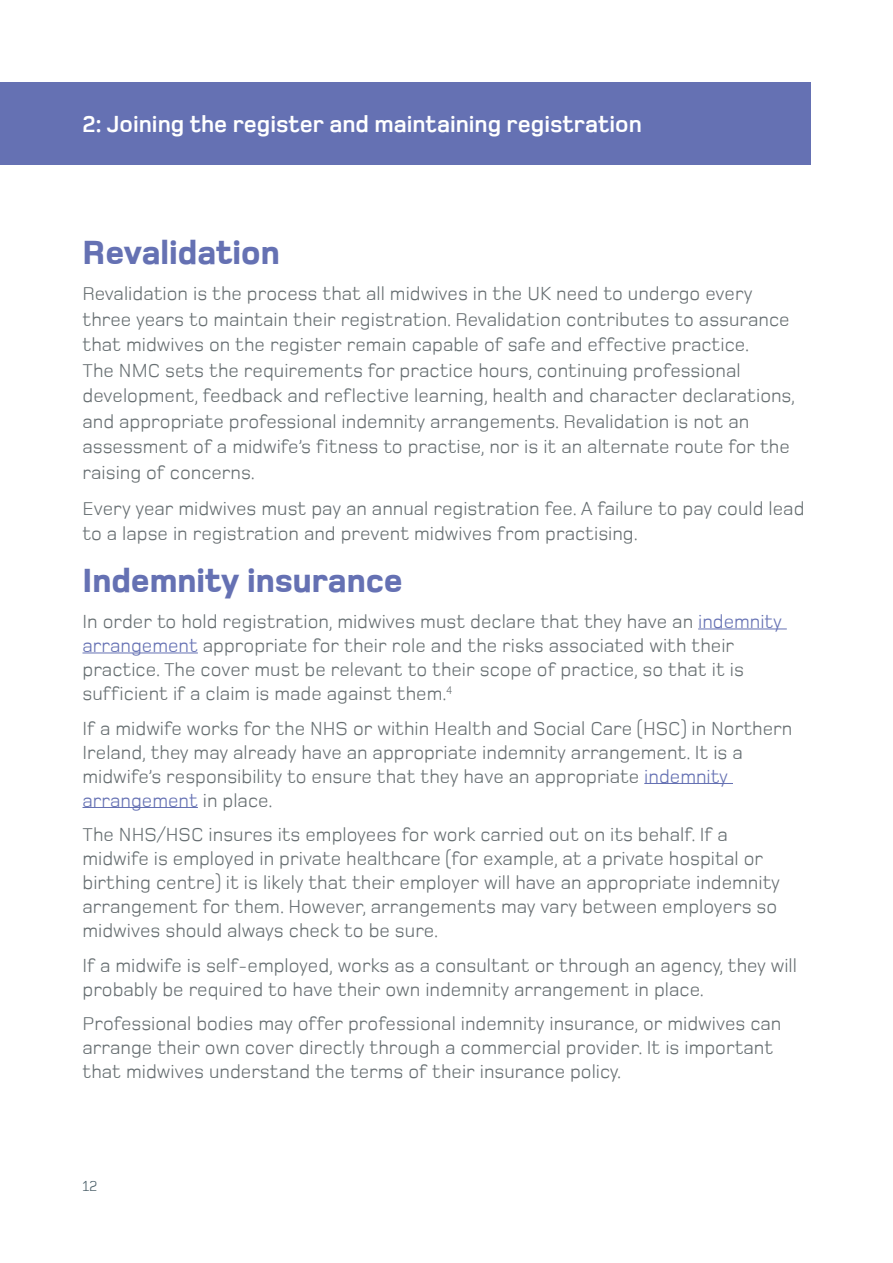
<style>
.page{position:relative;width:893px;height:1263px;background:#fff}
.page>*{position:absolute;margin:0;border:0;box-sizing:border-box;transform-origin:0 0}
.t1{font:800 34.5px "Foundry Monoline";color:#6571b3}
.t2{font:700 24px "Foundry Monoline";color:#fff}
.t3{font:19.5px/24px "Foundry Monoline";color:#666e71}
.t4{font:15px "Foundry Monoline";color:#475c66}
.s1{color:#6571b3}
</style>
<div class="page">
<div style="left:0;top:82px;width:810px;height:83px;background:#6571b3"></div>
<hr style="left:698px;top:629px;width:89px;height:1px;background:#6571b3">
<hr style="left:82px;top:653px;width:116px;height:1px;background:#6571b3">
<hr style="left:644px;top:783px;width:89px;height:1px;background:#6571b3">
<hr style="left:82px;top:807px;width:116px;height:1px;background:#6571b3">
<p class="t2" style="left:82px;top:111px;width:561px">2: Joining the register and maintaining registration</p>
<p class="t1" style="left:82px;top:234px;width:199px">Revalidation</p>
<p class="t3" style="left:82px;top:281px;width:714px;line-height:25.5px">Revalidation is the process that all midwives in the UK need to undergo every three years to maintain their registration. Revalidation contributes to assurance that midwives on the register remain capable of safe and effective practice.<br>The NMC sets the requirements for practice hours, continuing professional development, feedback and reflective learning, health and character declarations, and appropriate professional indemnity arrangements. Revalidation is not an assessment of a midwife’s fitness to practise, nor is it an alternate route for the raising of concerns.</p>
<p class="t3" style="left:82px;top:495px;width:723px;line-height:25.5px">Every year midwives must pay an annual registration fee. A failure to pay could lead to a lapse in registration and prevent midwives from practising.</p>
<p class="t1" style="left:82px;top:562px;width:322px">Indemnity insurance</p>
<p class="t3" style="left:82px;top:609px;width:701px">In order to hold registration, midwives must declare that they have an <span class="s1">indemnity arrangement</span> appropriate for their role and the risks associated with their practice. The cover must be relevant to their scope of practice, so that it is sufficient if a claim is made against them.<sup>4</sup></p>
<p class="t3" style="left:82px;top:716px;width:711px">If a midwife works for the NHS or within Health and Social Care (HSC) in Northern Ireland, they may already have an appropriate indemnity arrangement. It is a midwife’s responsibility to ensure that they have an appropriate <span class="s1">indemnity arrangement</span> in place.</p>
<p class="t3" style="left:82px;top:822px;width:699px">The NHS/HSC insures its employees for work carried out on its behalf. If a midwife is employed in private healthcare (for example, at a private hospital or birthing centre) it is likely that their employer will have an appropriate indemnity arrangement for them. However, arrangements may vary between employers so midwives should always check to be sure.</p>
<p class="t3" style="left:82px;top:953px;width:716px">If a midwife is self-employed, works as a consultant or through an agency, they will probably be required to have their own indemnity arrangement in place.</p>
<p class="t3" style="left:82px;top:1011px;width:700px">Professional bodies may offer professional indemnity insurance, or midwives can arrange their own cover directly through a commercial provider. It is important that midwives understand the terms of their insurance policy.</p>
<p class="t4" style="left:82px;top:1178px;width:17px">12</p>
</div>
